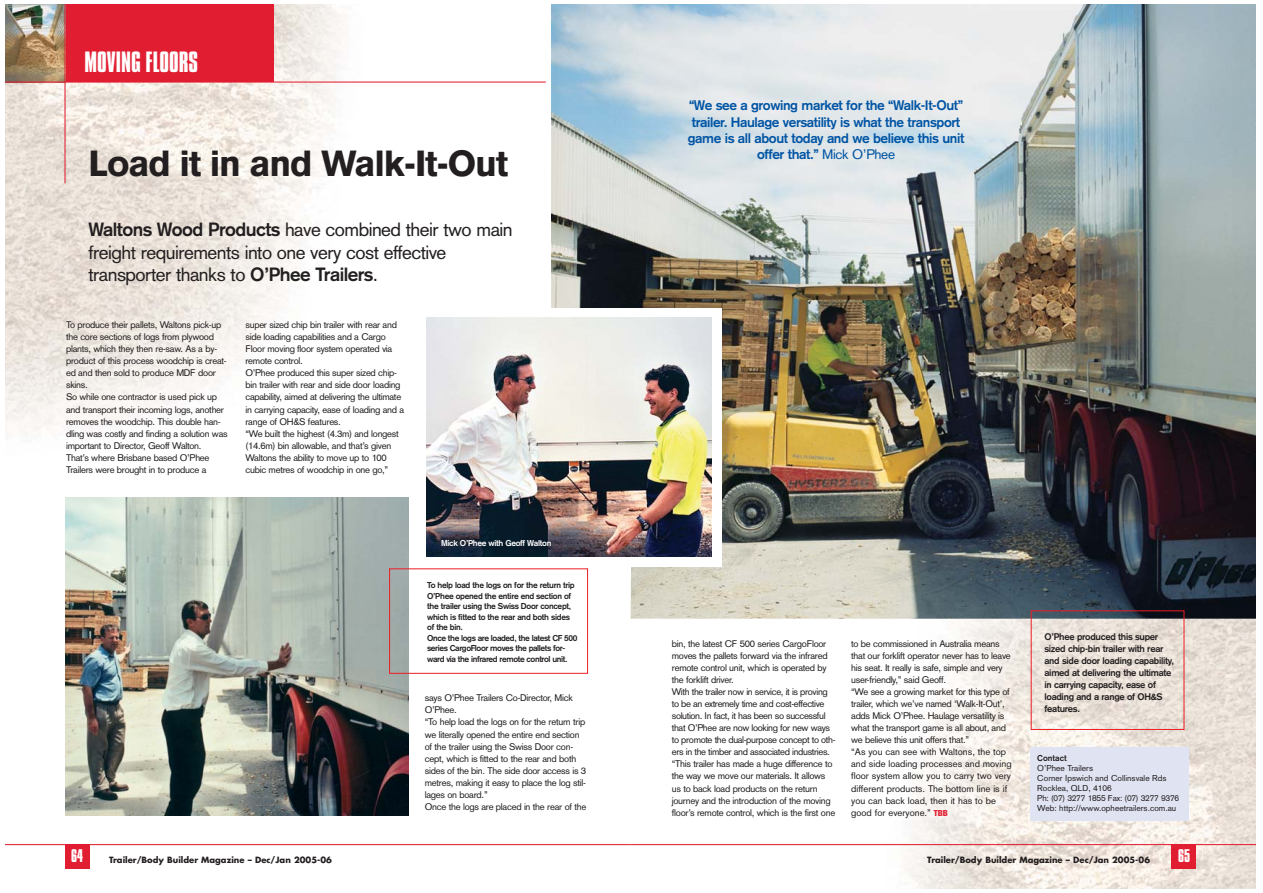
<style>
.page{position:relative;width:1263px;height:893px;background:#fff}
.page>*{position:absolute;margin:0;border:0;box-sizing:border-box;transform-origin:0 0}
.t1{font:900 35.7px "Akzidenz Grotesk";letter-spacing:-.035em;color:#231f20}
.t2{font:25.2px "Compacta BT";color:#fff}
.t3{font:18.9px/22.6px "Akzidenz Grotesk";letter-spacing:-.03em;color:#231f20}
.t4{font:15.75px "Compacta BT";color:#fff}
.t5{font:700 13.65px/16.4px "Akzidenz Grotesk";letter-spacing:-.03em;color:#0054a4;text-align:center}
.t6{font:9.45px/12.1px "Akzidenz Grotesk";letter-spacing:-.03em;color:#231f20}
.t7{font:700 9.45px/12.1px "Akzidenz Grotesk";letter-spacing:-.03em;color:#231f20}
.t8{font:700 8.4px/10.5px "Akzidenz Grotesk";letter-spacing:-.035em;color:#231f20}
.t9{font:8.4px/10.1px "Akzidenz Grotesk";color:#231f20}
.t10{font:700 8.4px "Futura";color:#231f20}
.t11{font:700 8.4px "Akzidenz Grotesk";letter-spacing:-.035em;color:#fff}
.t12{font:700 8.4px "Akzidenz Grotesk";color:#231f20}
.s1{font-weight:700}
.s2{font-weight:400}
.s3{font-family:"Franklin Gothic";font-stretch:condensed;font-size:8.4px;color:#e11e31}
</style>
<div class="page">
<img style="left:841px;top:619px;width:415px;height:270px">
<img style="left:5px;top:5px;width:404px;height:429px">
<hr style="left:631px;top:844px;width:625px;height:1px;background:#e11e31">
<div style="left:1172px;top:845px;width:24px;height:24px;background:#e11e31"></div>
<div style="left:65px;top:5px;width:208px;height:77px;background:#e11e31"></div>
<img style="left:5px;top:5px;width:59px;height:77px">
<hr style="left:64px;top:5px;width:2px;height:178px;background:#e11e31">
<hr style="left:5px;top:82px;width:626px;height:1px;background:#e11e31">
<hr style="left:5px;top:844px;width:626px;height:1px;background:#e11e31">
<div style="left:65px;top:845px;width:24px;height:24px;background:#e11e31"></div>
<img style="left:65px;top:497px;width:344px;height:318px">
<img style="left:551px;top:5px;width:705px;height:614px">
<div style="left:415px;top:308px;width:307px;height:258px;background:#fff"></div>
<div style="left:1030px;top:747px;width:158px;height:73px;background:#e0e3f2"></div>
<img style="left:427px;top:318px;width:284px;height:239px">
<div style="left:389px;top:569px;width:199px;height:105px;border:1px solid #ed1c24"></div>
<div style="left:1031px;top:611px;width:153px;height:119px;border:1px solid #ed1c24"></div>
<h2 class="t2" style="left:85px;top:50px;width:115px">MOVING FLOORS</h2>
<h1 class="t1" style="left:88px;top:150px;width:421px">Load it in and Walk-It-Out</h1>
<h3 class="t3" style="left:88px;top:220px;width:426px"><span class="s1">Waltons Wood Products</span> have combined their two main freight requirements into one very cost effective transporter thanks to <span class="s1">O’Phee Trailers</span>.</h3>
<p class="t6" style="left:66px;top:320px;width:163px">To produce their pallets, Waltons pick-up the core sections of logs from plywood plants, which they then re-saw. As a by&shy;product of this process woodchip is creat&shy;ed and then sold to produce MDF door skins.<br>So while one contractor is used pick up and transport their incoming logs, another removes the woodchip. This double han&shy;dling was costly and finding a solution was important to Director, Geoff Walton.<br>That’s where Brisbane based O’Phee Trailers were brought in to produce a</p>
<p class="t6" style="left:245px;top:320px;width:160px">super sized chip bin trailer with rear and side loading capabilities and a Cargo Floor moving floor system operated via remote control.<br>O’Phee produced this super sized chip&shy;bin trailer with rear and side door loading capability, aimed at delivering the ultimate in carrying capacity, ease of loading and a range of OH&amp;S features.<br>“We built the highest (4.3m) and longest (14.6m) bin allowable, and that’s given Waltons the ability to move up to 100 cubic metres of woodchip in one go,”</p>
<h3 class="t4" style="left:71px;top:848px;width:14px">64</h3>
<p class="t10" style="left:109px;top:856px;width:224px">Trailer/Body Builder Magazine – Dec/Jan 2005-06</p>
<p class="t11" style="left:441px;top:540px;width:112px">Mick O’Phee with Geoff Walton</p>
<p class="t8" style="left:427px;top:581px;width:152px">To help load the logs on for the return trip O’Phee opened the entire end section of the trailer using the Swiss Door concept, which is fitted to the rear and both sides of the bin.<br>Once the logs are loaded, the latest CF 500 series CargoFloor moves the pallets for&shy;ward via the infrared remote control unit.</p>
<p class="t6" style="left:425px;top:693px;width:163px">says O’Phee Trailers Co-Director, Mick O’Phee.<br>“To help load the logs on for the return trip we literally opened the entire end section of the trailer using the Swiss Door con&shy;cept, which is fitted to the rear and both sides of the bin. The side door access is 3 metres, making it easy to place the log stil&shy;lages on board.”<br>Once the logs are placed in the rear of the</p>
<h3 class="t5" style="left:688px;top:98px;width:278px">“We see a growing market for the “Walk-It-Out” trailer. Haulage versatility is what the transport game is all about today and we believe this unit offer that.” <span class="s2">Mick O’Phee</span></h3>
<p class="t6" style="left:672px;top:638px;width:165px">bin, the latest CF 500 series CargoFloor moves the pallets forward via the infrared remote control unit, which is operated by the forklift driver.<br>With the trailer now in service, it is proving to be an extremely time and cost-effective solution. In fact, it has been so successful that O’Phee are now looking for new ways to promote the dual-purpose concept to oth&shy;ers in the timber and associated industries. “This trailer has made a huge difference to the way we move our materials. It allows us to back load products on the return journey and the introduction of the moving floor’s remote control, which is the first one</p>
<p class="t6" style="left:851px;top:638px;width:162px">to be commissioned in Australia means that our forklift operator never has to leave his seat. It really is safe, simple and very user-friendly,” said Geoff.<br>“We see a growing market for this type of trailer, which we’ve named ‘Walk-It-Out’, adds Mick O’Phee. Haulage versatility is what the transport game is all about, and we believe this unit offers that.”<br>“As you can see with Waltons, the top and side loading processes and moving floor system allow you to carry two very different products. The bottom line is if you can back load, then it has to be good for everyone.” <span class="s3">TBB</span></p>
<p class="t7" style="left:1044px;top:631px;width:131px">O’Phee produced this super sized chip-bin trailer with rear and side door loading capability, aimed at delivering the ultimate in carrying capacity, ease of loading and a range of OH&amp;S features.</p>
<p class="t12" style="left:1037px;top:755px;width:31px">Contact</p>
<p class="t9" style="left:1037px;top:764px;width:143px">O’Phee Trailers<br>Corner Ipswich and Collinsvale Rds<br>Rocklea, QLD, 4106<br>Ph: (07) 3277 1855 Fax: (07) 3277 9376<br>Web: http://www.opheetrailers.com.au</p>
<p class="t10" style="left:927px;top:856px;width:224px">Trailer/Body Builder Magazine – Dec/Jan 2005-06</p>
<h3 class="t4" style="left:1178px;top:848px;width:14px">65</h3>
</div>
